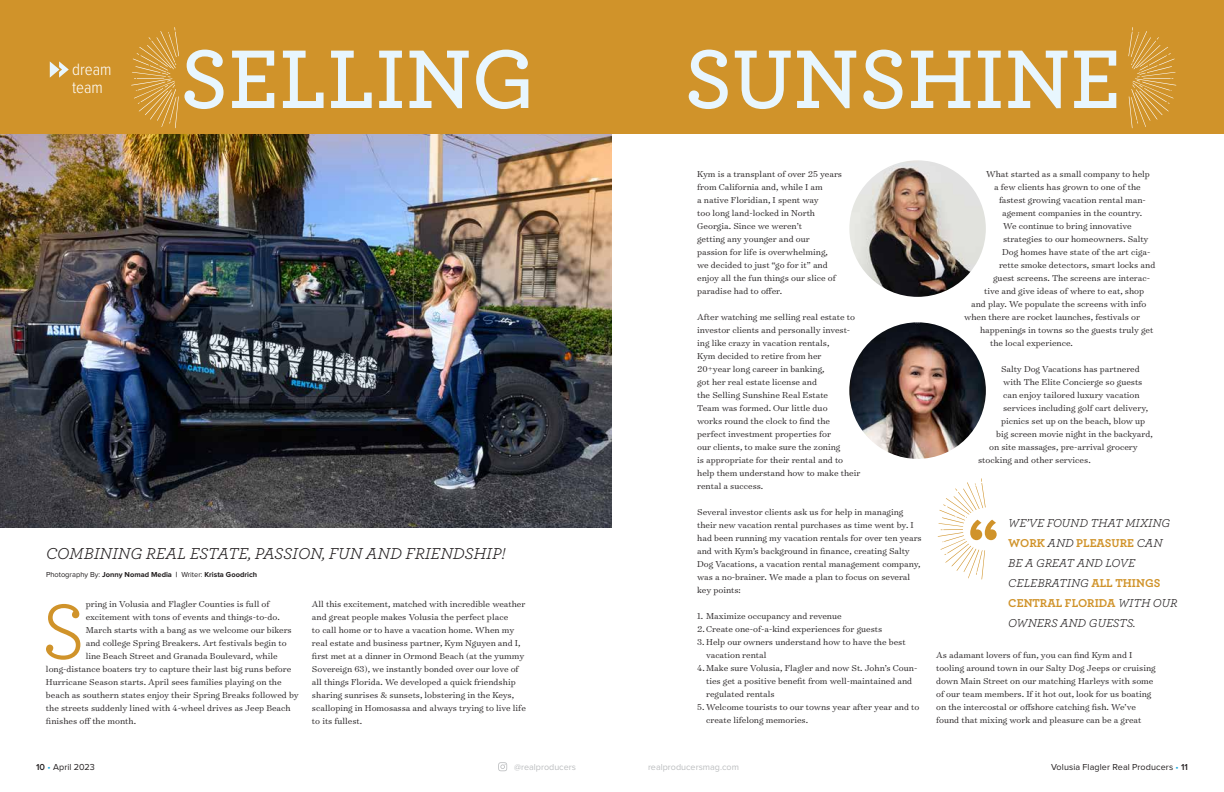
<style>
.page{position:relative;width:1224px;height:792px;background:#fff}
.page>*{position:absolute;margin:0;border:0;box-sizing:border-box;transform-origin:0 0}
.t1{font:600 87.2px "Archer Pro";color:#e8f6fe}
.t2{font:81.9px "Archer Pro";color:#d0932a}
.t3{font:300 17px/18px "Proxima Nova Cond";color:#fff}
.t4{font:italic 16.6px "Archer Pro";color:#231f20}
.t5{font:italic 12px/20px "Archer Pro";color:#231f20}
.t6{font:300 9.8px/13px "Surveyor Text";color:#231f20}
.t7{font:9px "Proxima Nova";letter-spacing:.01em;color:#231f20}
.t8{font:9px "Proxima Nova";color:#bcbec0}
.t9{font:700 7.5px "Proxima Nova";color:#231f20}
.s1{font-weight:400}
.s2{font-weight:700;font-style:normal;color:#d0932a}
.s3{font-weight:600}
.s4{color:#19a8e0}
</style>
<div class="page">
<svg style="left:498px;top:762px;width:9px;height:9px"></svg>
<img style="left:0;top:134px;width:612px;height:393px">
<div style="left:0;top:0;width:1224px;height:134px;background:#d0932a"></div>
<svg style="left:50px;top:61px;width:19px;height:17px"></svg>
<img style="left:849px;top:160px;width:137px;height:137px;border-radius:68px">
<img style="left:849px;top:322px;width:137px;height:137px;border-radius:68px">
<svg style="left:131px;top:27px;width:48px;height:102px"></svg>
<svg style="left:1128px;top:27px;width:48px;height:102px"></svg>
<svg style="left:938px;top:478px;width:59px;height:102px"></svg>
<h3 class="t3" style="left:72px;top:61px;width:41px">dream team</h3>
<h1 class="t1" style="left:180px;top:14px;width:357px">SELLING</h1>
<h3 class="t4" style="left:46px;top:542px;width:461px">COMBINING REAL ESTATE, PASSION, FUN AND FRIENDSHIP!</h3>
<p class="t9" style="left:46px;top:571px;width:213px"><span class="s1">Photography By:</span> Jonny Nomad Media | <span class="s1">Writer:</span> Krista Goodrich</p>
<h2 class="t2" style="left:41px;top:575px;width:46px">S</h2>
<p class="t6" style="left:86px;top:597px;width:185px">pring in Volusia and Flagler Counties is full of</p>
<p class="t6" style="left:86px;top:610px;width:196px">excitement with tons of events and things-to-do.</p>
<p class="t6" style="left:86px;top:623px;width:207px">March starts with a bang as we welcome our bikers</p>
<p class="t6" style="left:86px;top:636px;width:203px">and college Spring Breakers. Art festivals begin to</p>
<p class="t6" style="left:86px;top:649px;width:193px">line Beach Street and Granada Boulevard, while</p>
<p class="t6" style="left:46px;top:662px;width:247px">long-distance boaters try to capture their last big runs before</p>
<p class="t6" style="left:46px;top:675px;width:237px">Hurricane Season starts. April sees families playing on the</p>
<p class="t6" style="left:46px;top:688px;width:254px">beach as southern states enjoy their Spring Breaks followed by</p>
<p class="t6" style="left:46px;top:701px;width:246px">the streets suddenly lined with 4-wheel drives as Jeep Beach</p>
<p class="t6" style="left:46px;top:714px;width:92px">finishes off the month.</p>
<p class="t6" style="left:312px;top:597px;width:215px">All this excitement, matched with incredible weather and great people makes Volusia the perfect place<br>to call home or to have a vacation home. When my real estate and business partner, Kym Nguyen and I, first met at a dinner in Ormond Beach (at the yummy Sovereign 63), we instantly bonded over our love of all things Florida. We developed a quick friendship sharing sunrises &amp; sunsets, lobstering in the Keys, scalloping in Homosassa and always trying to live life to its fullest.</p>
<h1 class="t1" style="left:684px;top:14px;width:438px">SUNSHINE</h1>
<p class="t6" style="left:697px;top:167px;width:146px">Kym is a transplant of over 25 years from California and, while I am<br>a native Floridian, I spent way<br>too long land-locked in North<br>Georgia. Since we weren’t<br>getting any younger and our passion for life is overwhelming,<br>we decided to just “go for it” and enjoy all the fun things our slice of paradise had to offer.</p>
<p class="t6" style="left:697px;top:310px;width:165px">After watching me selling real estate to investor clients and personally invest&shy;ing like crazy in vacation rentals,<br>Kym decided to retire from her<br>20+year long career in banking,<br>got her real estate license and<br>the Selling Sunshine Real Estate<br>Team was formed. Our little duo<br>works round the clock to find the perfect investment properties for<br>our clients, to make sure the zoning<br>is appropriate for their rental and to help them understand how to make their rental a success.</p>
<p class="t6" style="left:697px;top:505px;width:226px">Several investor clients ask us for help in managing their new vacation rental purchases as time went by. I had been running my vacation rentals for over ten years and with Kym’s background in finance, creating Salty Dog Vacations, a vacation rental management company, was a no-brainer. We made a plan to focus on several key points:</p>
<p class="t6" style="left:697px;top:609px;width:187px">1. Maximize occupancy and revenue<br>2.Create one-of-a-kind experiences for guests</p>
<p class="t6" style="left:697px;top:635px;width:210px">3. Help our owners understand how to have the best</p>
<p class="t6" style="left:706px;top:648px;width:62px">vacation rental</p>
<p class="t6" style="left:697px;top:661px;width:222px">4.Make sure Volusia, Flagler and now St. John’s Coun-</p>
<p class="t6" style="left:706px;top:674px;width:208px">ties get a positive benefit from well-maintained and</p>
<p class="t6" style="left:706px;top:687px;width:70px">regulated rentals</p>
<p class="t6" style="left:706px;top:700px;width:215px;text-indent:-9px">5. Welcome tourists to our towns year after year and to create lifelong memories.</p>
<p class="t6" style="left:986px;top:167px;width:165px">What started as a small company to help</p>
<p class="t6" style="left:994px;top:180px;width:148px">a few clients has grown to one of the</p>
<p class="t6" style="left:999px;top:193px;width:148px">fastest growing vacation rental man-</p>
<p class="t6" style="left:1002px;top:206px;width:142px">agement companies in the country.</p>
<p class="t6" style="left:1003px;top:219px;width:130px">We continue to bring innovative</p>
<p class="t6" style="left:1003px;top:232px;width:147px">strategies to our homeowners. Salty</p>
<p class="t6" style="left:1002px;top:245px;width:150px">Dog homes have state of the art ciga-</p>
<p class="t6" style="left:999px;top:258px;width:158px">rette smoke detectors, smart locks and</p>
<p class="t6" style="left:993px;top:271px;width:158px">guest screens. The screens are interac-</p>
<p class="t6" style="left:984px;top:284px;width:162px">tive and give ideas of where to eat, shop</p>
<p class="t6" style="left:971px;top:297px;width:177px">and play. We populate the screens with info</p>
<p class="t6" style="left:964px;top:310px;width:177px">when there are rocket launches, festivals or</p>
<p class="t6" style="left:980px;top:323px;width:175px">happenings in towns so the guests truly get</p>
<p class="t6" style="left:990px;top:336px;width:84px">the local experience.</p>
<p class="t6" style="left:1001px;top:362px;width:140px">Salty Dog Vacations has partnered</p>
<p class="t6" style="left:1003px;top:375px;width:141px">with The Elite Concierge so guests</p>
<p class="t6" style="left:1003px;top:388px;width:138px">can enjoy tailored luxury vacation</p>
<p class="t6" style="left:1003px;top:401px;width:147px">services including golf cart delivery,</p>
<p class="t6" style="left:1001px;top:414px;width:146px">picnics set up on the beach, blow up</p>
<p class="t6" style="left:996px;top:427px;width:158px">big screen movie night in the backyard,</p>
<p class="t6" style="left:989px;top:440px;width:150px">on site massages, pre-arrival grocery</p>
<p class="t6" style="left:978px;top:453px;width:114px">stocking and other services.</p>
<p class="t5" style="left:1008px;top:512px;width:171px">WE’VE FOUND THAT MIXING<br><span class="s2">WORK</span> AND <span class="s2">PLEASURE</span> CAN<br>BE A GREAT AND LOVE<br>CELEBRATING <span class="s2">ALL THINGS<br>CENTRAL FLORIDA</span> WITH OUR<br>OWNERS AND GUESTS.</p>
<p class="t6" style="left:936px;top:648px;width:221px">As adamant lovers of fun, you can find Kym and I tooling around town in our Salty Dog Jeeps or cruising down Main Street on our matching Harleys with some of our team members. If it hot out, look for us boating on the intercostal or offshore catching fish. We’ve found that mixing work and pleasure can be a great</p>
<p class="t7" style="left:36px;top:762px;width:60px"><span class="s3">10</span> <span class="s4">•</span> April 2023</p>
<p class="t8" style="left:514px;top:762px;width:63px">@realproducers</p>
<p class="t8" style="left:648px;top:762px;width:92px">realproducersmag.com</p>
<p class="t7" style="left:1051px;top:762px;width:138px">Volusia Flagler Real Producers <span class="s4">•</span> <span class="s3">11</span></p>
</div>
